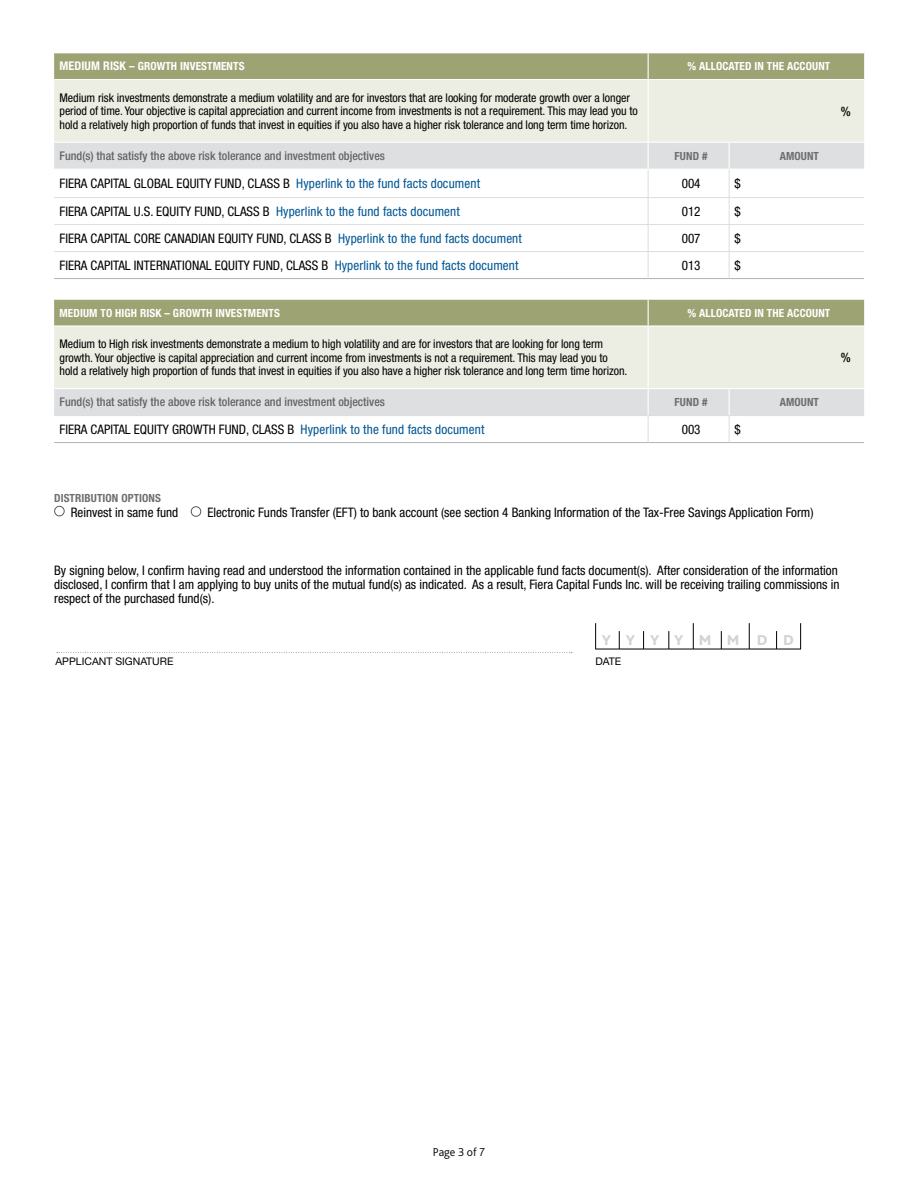
<style>
.page{position:relative;width:918px;height:1188px;background:#fff}
.page>*{position:absolute;margin:0;border:0;box-sizing:border-box;transform-origin:0 0}
.t1{font:800 15px "Bliss 2";color:#d1d3d4}
.t2{font:condensed 13.2px/14.1px "Helvetica Neue LT Std";color:#000}
.t3{font:500 condensed 13.2px "Helvetica Neue LT Std";color:#000}
.t4{font:condensed 12px/13.5px "Helvetica Neue LT Std";letter-spacing:-.005em;color:#000}
.t5{font:500 condensed 12px "Helvetica Neue LT Std";color:#636466}
.t6{font:300 12px "Bliss 2";color:#000}
.t7{font:700 condensed 11.25px "Helvetica Neue LT Std";letter-spacing:.01em;color:#fff}
.t8{font:700 condensed 11.25px "Helvetica Neue LT Std";letter-spacing:.01em;color:#6d6e71}
.t9{font:10.5px "Helvetica Neue LT Std";color:#000}
.s1{font-size:12px}
.s2{color:#005695}
</style>
<div class="page">
<svg style="left:57px;top:652px;width:515px;height:1px"></svg>
<svg style="left:800px;top:623px;width:1px;height:26px"></svg>
<hr style="left:595px;top:649px;width:206px;height:1px;background:#000">
<svg style="left:595px;top:623px;width:1px;height:26px"></svg>
<svg style="left:619px;top:631px;width:1px;height:18px"></svg>
<svg style="left:721px;top:631px;width:1px;height:18px"></svg>
<svg style="left:669px;top:631px;width:1px;height:18px"></svg>
<svg style="left:776px;top:631px;width:1px;height:18px"></svg>
<svg style="left:643px;top:631px;width:1px;height:18px"></svg>
<svg style="left:749px;top:623px;width:1px;height:26px"></svg>
<svg style="left:693px;top:623px;width:1px;height:26px"></svg>
<div style="left:54px;top:506px;width:10px;height:10px;border:1px solid #58595b;border-radius:50%"></div>
<div style="left:191px;top:506px;width:10px;height:11px;border:1px solid #58595b;border-radius:50%"></div>
<div style="left:54px;top:80px;width:810px;height:62px;background:#eceee3"></div>
<hr style="left:54px;top:278px;width:594px;height:1px;background:#b1b4b6">
<hr style="left:648px;top:278px;width:81px;height:1px;background:#b1b4b6">
<hr style="left:729px;top:278px;width:135px;height:1px;background:#b1b4b6">
<svg style="left:54px;top:53px;width:810px;height:27px;background:#a2a77a"></svg>
<hr style="left:648px;top:80px;width:1px;height:62px;background:#fff">
<svg style="left:54px;top:142px;width:810px;height:136px"></svg>
<div style="left:54px;top:327px;width:810px;height:61px;background:#eceee3"></div>
<hr style="left:54px;top:442px;width:594px;height:1px;background:#b1b4b6">
<hr style="left:648px;top:442px;width:81px;height:1px;background:#b1b4b6">
<hr style="left:729px;top:442px;width:135px;height:1px;background:#b1b4b6">
<div style="left:54px;top:299px;width:810px;height:26px;background:#9ea374"></div>
<hr style="left:648px;top:327px;width:1px;height:62px;background:#fff">
<svg style="left:54px;top:389px;width:810px;height:53px"></svg>
<p class="t7" style="left:60px;top:60px;width:187px"><span class="s1">MEDIUM RISK</span> – GROWTH INVESTMENTS</p>
<p class="t7" style="left:687px;top:59px;width:144px">% ALLOCATED IN THE ACCOUNT</p>
<p class="t4" style="left:60px;top:91px;width:580px">Medium risk investments demonstrate a medium volatility and are for investors that are looking for moderate growth over a longer period of time. Your objective is capital appreciation and current income from investments is not a requirement. This may lead you to hold a relatively high proportion of funds that invest in equities if you also have a higher risk tolerance and long term time horizon.</p>
<p class="t5" style="left:60px;top:149px;width:327px">Fund(s) that satisfy the above risk tolerance and investment objectives</p>
<p class="t8" style="left:675px;top:149px;width:34px">FUND #</p>
<p class="t8" style="left:780px;top:149px;width:41px">AMOUNT</p>
<p class="t2" style="left:60px;top:176px;width:422px">FIERA CAPITAL GLOBAL EQUITY FUND, CLASS B <span class="s2">Hyperlink to the fund facts document</span></p>
<p class="t2" style="left:682px;top:176px;width:20px">004</p>
<p class="t2" style="left:735px;top:176px;width:8px">$</p>
<p class="t2" style="left:60px;top:204px;width:402px">FIERA CAPITAL U.S. EQUITY FUND, CLASS B <span class="s2">Hyperlink to the fund facts document</span></p>
<p class="t2" style="left:682px;top:204px;width:20px">012</p>
<p class="t2" style="left:735px;top:204px;width:8px">$</p>
<p class="t2" style="left:60px;top:231px;width:464px">FIERA CAPITAL CORE CANADIAN EQUITY FUND, CLASS B <span class="s2">Hyperlink to the fund facts document</span></p>
<p class="t2" style="left:682px;top:231px;width:20px">007</p>
<p class="t2" style="left:735px;top:231px;width:8px">$</p>
<p class="t2" style="left:60px;top:258px;width:460px">FIERA CAPITAL INTERNATIONAL EQUITY FUND, CLASS B <span class="s2">Hyperlink to the fund facts document</span></p>
<p class="t2" style="left:682px;top:258px;width:20px">013</p>
<p class="t2" style="left:735px;top:258px;width:8px">$</p>
<p class="t7" style="left:60px;top:306px;width:222px">MEDIUM TO HIGH RISK – GROWTH INVESTMENTS</p>
<p class="t7" style="left:687px;top:306px;width:144px">% ALLOCATED IN THE ACCOUNT</p>
<p class="t4" style="left:60px;top:337px;width:569px">Medium to High risk investments demonstrate a medium to high volatility and are for investors that are looking for long term growth. Your objective is capital appreciation and current income from investments is not a requirement. This may lead you to hold a relatively high proportion of funds that invest in equities if you also have a higher risk tolerance and long term time horizon.</p>
<p class="t5" style="left:60px;top:395px;width:327px">Fund(s) that satisfy the above risk tolerance and investment objectives</p>
<p class="t8" style="left:675px;top:395px;width:34px">FUND #</p>
<p class="t8" style="left:780px;top:395px;width:41px">AMOUNT</p>
<p class="t2" style="left:60px;top:422px;width:426px">FIERA CAPITAL EQUITY GROWTH FUND, CLASS B <span class="s2">Hyperlink to the fund facts document</span></p>
<p class="t2" style="left:682px;top:422px;width:20px">003</p>
<p class="t2" style="left:735px;top:422px;width:8px">$</p>
<p class="t3" style="left:841px;top:103px;width:11px">%</p>
<p class="t3" style="left:841px;top:349px;width:11px">%</p>
<p class="t8" style="left:54px;top:491px;width:108px">DISTRIBUTION OPTIONS</p>
<p class="t2" style="left:71px;top:505px;width:109px">Reinvest in same fund</p>
<p class="t2" style="left:207px;top:505px;width:608px">Electronic Funds Transfer (EFT) to bank account (see section 4 Banking Information of the Tax-Free Savings Application Form)</p>
<p class="t2" style="left:54px;top:563px;width:787px">By signing below, I confirm having read and understood the information contained in the applicable fund facts document(s). After consideration of the information disclosed, I confirm that I am applying to buy units of the mutual fund(s) as indicated. As a result, Fiera Capital Funds Inc. will be receiving trailing commissions in respect of the purchased fund(s).</p>
<p class="t1" style="left:602px;top:631px;width:194px">Y Y Y Y M M D D</p>
<p class="t9" style="left:55px;top:655px;width:120px">APPLICANT SIGNATURE</p>
<p class="t9" style="left:595px;top:655px;width:27px">DATE</p>
<p class="t6" style="left:433px;top:1145px;width:54px">Page 3 of 7</p>
</div>
